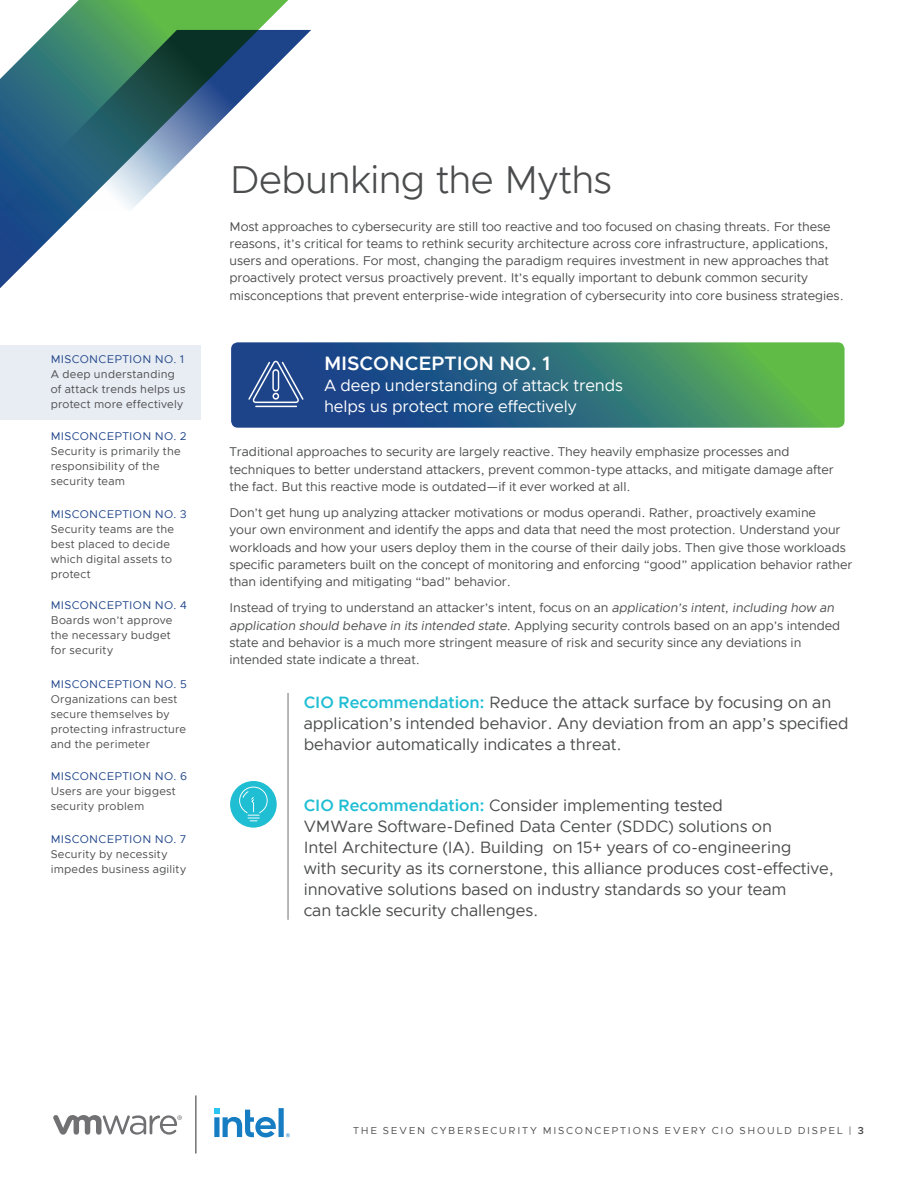
<style>
.page{position:relative;width:918px;height:1188px;background:#fff}
.page>*{position:absolute;margin:0;border:0;box-sizing:border-box;transform-origin:0 0}
.t1{font:300 39px "Metropolis";letter-spacing:-.02em;color:#4b4c4d}
.t2{font:600 19.5px "Metropolis";letter-spacing:-.005em;color:#fff}
.t3{font:16.5px/21px "Metropolis";letter-spacing:-.005em;color:#4b4c4d}
.t4{font:16.5px/21px "Metropolis";letter-spacing:-.005em;color:#fff}
.t5{font:12.75px/17.2px "Metropolis";letter-spacing:-.005em;color:#4b4c4d}
.t6{font:11.25px/15px "Metropolis";letter-spacing:.02em;color:#4b4c4d}
.t7{font:11.25px "Metropolis";letter-spacing:.03em;color:#1d4389}
.t8{font:10.2px "Metropolis";letter-spacing:.17em;color:#4b4c4d}
.s1{font-style:italic}
.s2{font-weight:600;color:#20bed3}
.s3{font-weight:600}
</style>
<div class="page">
<div style="left:0;top:346px;width:201px;height:74px;background:#e8ecf3"></div>
<hr style="left:195px;top:1096px;width:2px;height:57px;background:#636265">
<svg style="left:53px;top:1115px;width:129px;height:20px"></svg>
<svg style="left:214px;top:1108px;width:76px;height:29px"></svg>
<svg style="left:231px;top:342px;width:614px;height:86px;background:#357476"></svg>
<svg style="left:0;top:0;width:311px;height:288px"></svg>
<svg style="left:0;top:30px;width:311px;height:182px"></svg>
<div style="left:230px;top:781px;width:47px;height:47px;background:#20bed3;border-radius:50%"></div>
<svg style="left:239px;top:786px;width:29px;height:35px"></svg>
<hr style="left:288px;top:693px;width:1px;height:227px;background:#717174">
<hr style="left:255px;top:406px;width:42px;height:1px;background:#fff">
<svg style="left:248px;top:361px;width:56px;height:42px;background:#45649e"></svg>
<p class="t7" style="left:51px;top:353px;width:135px">MISCONCEPTION NO. 1</p>
<p class="t6" style="left:51px;top:367px;width:136px">A deep understanding of attack trends helps us protect more effectively</p>
<p class="t7" style="left:51px;top:429px;width:137px">MISCONCEPTION NO. 2</p>
<p class="t6" style="left:51px;top:443px;width:131px">Security is primarily the responsibility of the security team</p>
<p class="t7" style="left:51px;top:507px;width:137px">MISCONCEPTION NO. 3</p>
<p class="t6" style="left:51px;top:521px;width:125px">Security teams are the best placed to decide which digital assets to protect</p>
<p class="t7" style="left:51px;top:599px;width:137px">MISCONCEPTION NO. 4</p>
<p class="t6" style="left:51px;top:613px;width:123px">Boards won’t approve the necessary budget for security</p>
<p class="t7" style="left:51px;top:677px;width:137px">MISCONCEPTION NO. 5</p>
<p class="t6" style="left:51px;top:692px;width:137px">Organizations can best secure themselves by protecting infrastructure and the perimeter</p>
<p class="t7" style="left:51px;top:769px;width:138px">MISCONCEPTION NO. 6</p>
<p class="t6" style="left:51px;top:784px;width:127px">Users are your biggest security problem</p>
<p class="t7" style="left:51px;top:832px;width:137px">MISCONCEPTION NO. 7</p>
<p class="t6" style="left:51px;top:846px;width:137px">Security by necessity impedes business agility</p>
<h1 class="t1" style="left:230px;top:155px;width:384px">Debunking the Myths</h1>
<p class="t5" style="left:230px;top:217px;width:616px">Most approaches to cybersecurity are still too reactive and too focused on chasing threats. For these reasons, it’s critical for teams to rethink security architecture across core infrastructure, applications, users and operations. For most, changing the paradigm requires investment in new approaches that proactively protect versus proactively prevent. It’s equally important to debunk common security misconceptions that prevent enterprise-wide integration of cybersecurity into core business strategies.</p>
<h2 class="t2" style="left:324px;top:351px;width:228px">MISCONCEPTION NO. 1</h2>
<p class="t4" style="left:324px;top:375px;width:301px">A deep understanding of attack trends helps us protect more effectively</p>
<p class="t5" style="left:230px;top:443px;width:606px">Traditional approaches to security are largely reactive. They heavily emphasize processes and techniques to better understand attackers, prevent common-type attacks, and mitigate damage after the fact. But this reactive mode is outdated—if it ever worked at all.</p>
<p class="t5" style="left:230px;top:504px;width:624px">Don’t get hung up analyzing attacker motivations or modus operandi. Rather, proactively examine<br>your own environment and identify the apps and data that need the most protection. Understand your workloads and how your users deploy them in the course of their daily jobs. Then give those workloads specific parameters built on the concept of monitoring and enforcing “good” application behavior rather than identifying and mitigating “bad” behavior.</p>
<p class="t5" style="left:229px;top:599px;width:612px">Instead of trying to understand an attacker’s intent, focus on an <span class="s1">application’s intent, including how an application should behave in its intended state</span>. Applying security controls based on an app’s intended state and behavior is a much more stringent measure of risk and security since any deviations in intended state indicate a threat.</p>
<p class="t3" style="left:304px;top:691px;width:546px"><span class="s2">CIO Recommendation:</span> Reduce the attack surface by focusing on an application’s intended behavior. Any deviation from an app’s specified behavior automatically indicates a threat.</p>
<p class="t3" style="left:304px;top:795px;width:532px"><span class="s2">CIO Recommendation:</span> Consider implementing tested<br>VMWare Software-Defined Data Center (SDDC) solutions on<br>Intel Architecture (IA). Building on 15+ years of co-engineering<br>with security as its cornerstone, this alliance produces cost-effective, innovative solutions based on industry standards so your team<br>can tackle security challenges.</p>
<p class="t8" style="left:353px;top:1124px;width:512px">THE SEVEN CYBERSECURITY MISCONCEPTIONS EVERY CIO SHOULD DISPEL | <span class="s3">3</span></p>
</div>
